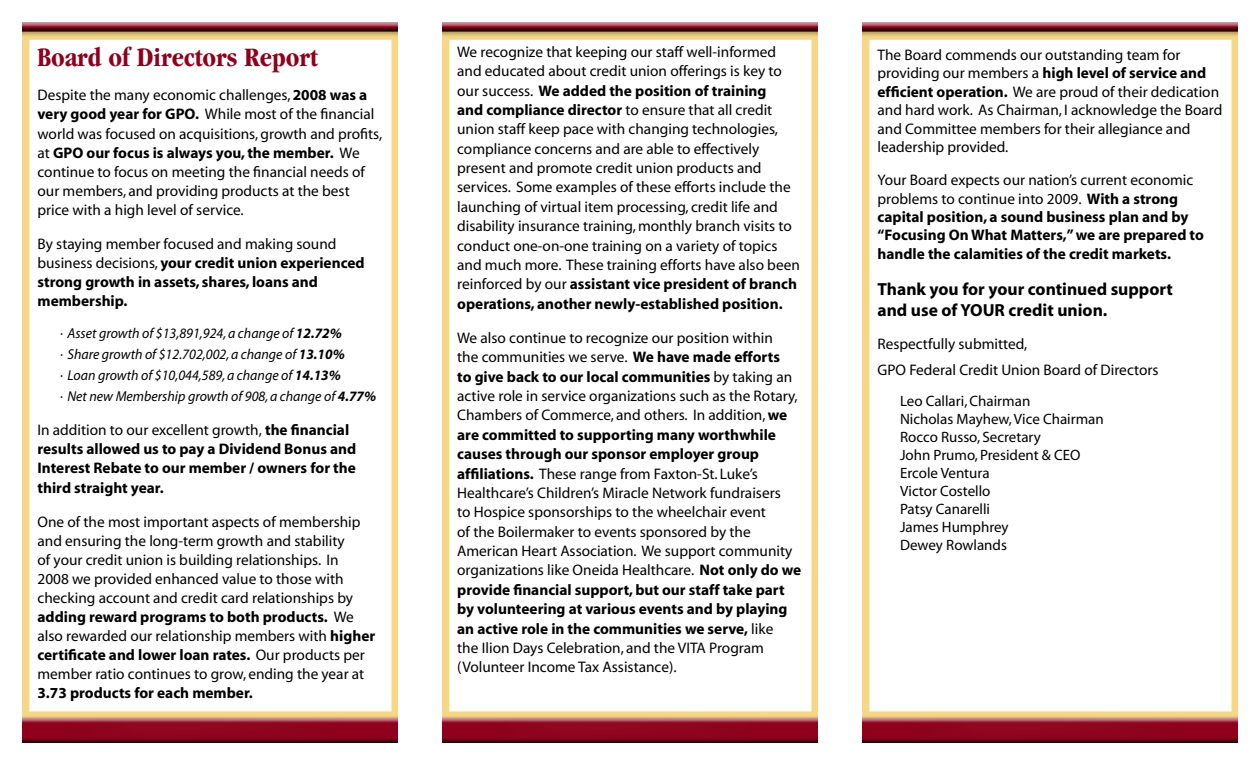
<style>
.page{position:relative;width:1260px;height:765px;background:#fff}
.page>*{position:absolute;margin:0;border:0;box-sizing:border-box;transform-origin:0 0}
.t1{font:700 condensed 27.5px "Garamond";color:#8e001c}
.t2{font:700 17.5px/21px "Myriad";color:#000}
.t3{font:15.25px/19.4px "Myriad";color:#000}
.t4{font:700 15.25px/19.1px "Myriad";color:#000}
.t5{font:15px/18px "Myriad";color:#000}
.t6{font:italic 14.38px/21px "Myriad";color:#000}
.s1{font-weight:700}
.s2{font-weight:400}
</style>
<div class="page">
<img style="left:442px;top:22px;width:376px;height:720px">
<img style="left:22px;top:22px;width:376px;height:720px">
<img style="left:862px;top:22px;width:376px;height:720px">
<h1 class="t1" style="left:38px;top:42px;width:282px">Board of Directors Report</h1>
<p class="t3" style="left:38px;top:86px;width:346px">Despite the many economic challenges, <span class="s1">2008 was a very good year for GPO.</span> While most of the financial world was focused on acquisitions, growth and profits, at <span class="s1">GPO our focus is always you, the member.</span> We continue to focus on meeting the financial needs of our members, and providing products at the best price with a high level of service.</p>
<p class="t4" style="left:38px;top:235px;width:329px"><span class="s2">By staying member focused and making sound business decisions,</span> your credit union experienced strong growth in assets, shares, loans and membership.</p>
<p class="t6" style="left:60px;top:324px;width:318px">· Asset growth of $13,891,924,a change of <span class="s1">12.72%<br></span>· Share growth of $12.702,002,a change of <span class="s1">13.10%<br></span>· Loan growth of $10,044,589,a change of <span class="s1">14.13%<br></span>· Net new Membership growth of 908,a change of <span class="s1">4.77%</span></p>
<p class="t4" style="left:38px;top:421px;width:320px"><span class="s2">In addition to our excellent growth,</span> the financial results allowed us to pay a Dividend Bonus and Interest Rebate to our member / owners for the third straight year.</p>
<p class="t3" style="left:38px;top:513px;width:339px">One of the most important aspects of membership and ensuring the long-term growth and stability<br>of your credit union is building relationships. In<br>2008 we provided enhanced value to those with checking account and credit card relationships by <span class="s1">adding reward programs to both products.</span> We also rewarded our relationship members with <span class="s1">higher certificate and lower loan rates.</span> Our products per member ratio continues to grow, ending the year at</p>
<p class="t4" style="left:38px;top:684px;width:217px">3.73 products for each member.</p>
<p class="t3" style="left:457px;top:43px;width:344px">We recognize that keeping our staff well-informed and educated about credit union offerings is key to our success. <span class="s1">We added the position of training<br>and compliance director</span> to ensure that all credit union staff keep pace with changing technologies, compliance concerns and are able to effectively present and promote credit union products and services. Some examples of these efforts include the launching of virtual item processing, credit life and disability insurance training, monthly branch visits to conduct one-on-one training on a variety of topics and much more. These training efforts have also been reinforced by our <span class="s1">assistant vice president of branch operations, another newly-established position.</span></p>
<p class="t3" style="left:457px;top:329px;width:346px">We also continue to recognize our position within<br>the communities we serve. <span class="s1">We have made efforts<br>to give back to our local communities</span> by taking an active role in service organizations such as the Rotary, Chambers of Commerce, and others. In addition, <span class="s1">we are committed to supporting many worthwhile causes through our sponsor employer group affiliations.</span> These range from Faxton-St. Luke’s Healthcare’s Children’s Miracle Network fundraisers<br>to Hospice sponsorships to the wheelchair event<br>of the Boilermaker to events sponsored by the American Heart Association. We support community organizations like Oneida Healthcare. <span class="s1">Not only do we provide financial support, but our staff take part by volunteering at various events and by playing an active role in the communities we serve,</span> like<br>the Ilion Days Celebration, and the VITA Program (Volunteer Income Tax Assistance).</p>
<p class="t3" style="left:877px;top:46px;width:346px;line-height:18.4px">The Board commends our outstanding team for providing our members a <span class="s1">high level of service and efficient operation.</span> We are proud of their dedication and hard work. As Chairman, I acknowledge the Board and Committee members for their allegiance and leadership provided.</p>
<p class="t4" style="left:877px;top:172px;width:328px;line-height:18.4px"><span class="s2">Your Board expects our nation’s current economic problems to continue into 2009.</span> With a strong capital position, a sound business plan and by “Focusing On What Matters,” we are prepared to handle the calamities of the credit markets.</p>
<p class="t2" style="left:878px;top:279px;width:297px">Thank you for your continued support and use of YOUR credit union.</p>
<p class="t3" style="left:878px;top:332px;width:283px;line-height:25.9px">Respectfully submitted,<br>GPO Federal Credit Union Board of Directors</p>
<p class="t5" style="left:900px;top:392px;width:205px">Leo Callari, Chairman<br>Nicholas Mayhew, Vice Chairman<br>Rocco Russo, Secretary<br>John Prumo, President &amp; CEO<br>Ercole Ventura<br>Victor Costello<br>Patsy Canarelli<br>James Humphrey<br>Dewey Rowlands</p>
</div>
